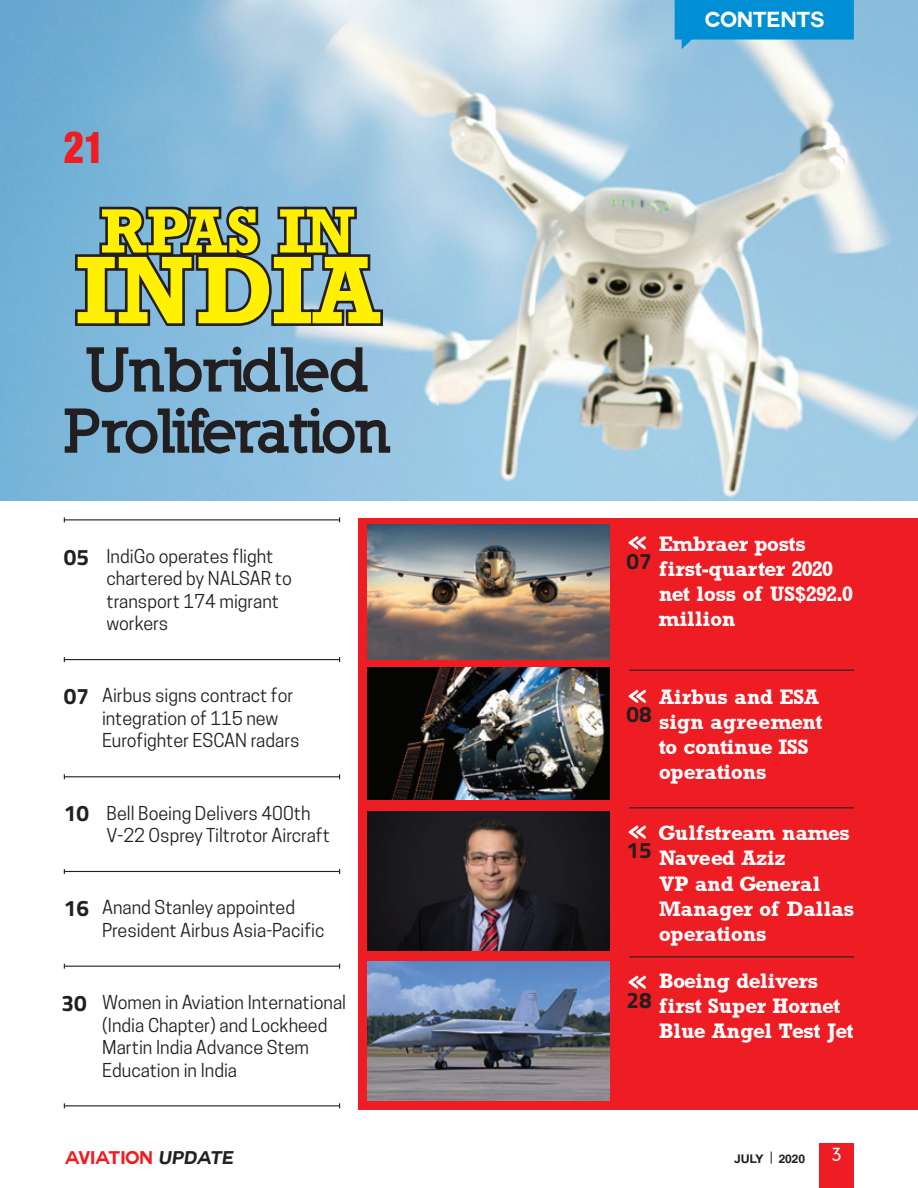
<style>
.page{position:relative;width:918px;height:1188px;background:#fff}
.page>*{position:absolute;margin:0;border:0;box-sizing:border-box;transform-origin:0 0}
.t1{font:700 96.75px "Astute S Si";color:#fff101}
.t2{font:700 63px "Astute S Si";color:#fff101}
.t3{font:900 59.55px/61.2px "Nilland";letter-spacing:-.035em;color:#231f20;text-align:center}
.t4{font:700 43.95px "Context Reprise Black Cond S Si";color:#ee1d23;scale:.89 1}
.t5{font:700 22.5px "Titillium Web";color:#231f20}
.t6{font:700 21.3px "Couture";color:#fff}
.t7{font:700 21px/25.2px "Astute S Si";color:#fff}
.t8{font:18px/22.5px "Cooper Hewitt";color:#231f20}
.t9{font:700 18px "Couture";color:#ee1d23}
.t10{font:300 18px "Reducto Light S Si";color:#fff}
.t11{font:700 12px "Couture";color:#231f20}
.s1{font-family:"Titillium Web";font-weight:700;font-size:22.5px}
.s2{font-style:italic;color:#231f20}
</style>
<div class="page">
<img style="left:0;top:0;width:918px;height:500px">
<div style="left:359px;top:519px;width:559px;height:591px;background:#ee1d23"></div>
<img style="left:368px;top:524px;width:241px;height:136px">
<img style="left:368px;top:962px;width:241px;height:139px">
<svg style="left:629px;top:536px;width:17px;height:14px"></svg>
<svg style="left:629px;top:689px;width:17px;height:14px"></svg>
<svg style="left:629px;top:825px;width:17px;height:14px"></svg>
<svg style="left:629px;top:975px;width:17px;height:14px"></svg>
<img style="left:368px;top:811px;width:241px;height:139px">
<hr style="left:64px;top:519px;width:276px;height:1px;background:#231f20">
<hr style="left:64px;top:659px;width:276px;height:1px;background:#231f20">
<hr style="left:629px;top:807px;width:225px;height:1px;background:#231f20">
<hr style="left:629px;top:670px;width:225px;height:1px;background:#231f20">
<hr style="left:629px;top:956px;width:225px;height:1px;background:#231f20">
<hr style="left:64px;top:776px;width:276px;height:1px;background:#231f20">
<hr style="left:64px;top:871px;width:276px;height:1px;background:#231f20">
<hr style="left:64px;top:966px;width:276px;height:1px;background:#231f20">
<hr style="left:64px;top:1105px;width:276px;height:1px;background:#231f20">
<img style="left:368px;top:667px;width:241px;height:133px">
<svg style="left:675px;top:0;width:179px;height:49px;background:#209ad7"></svg>
<div style="left:819px;top:1144px;width:35px;height:44px;background:#ee1d23"></div>
<svg style="left:771px;top:1152px;width:1px;height:12px"></svg>
<svg style="left:72px;top:203px;width:314px;height:126px;background:#5f7c8f"></svg>
<p class="t6" style="left:705px;top:9px;width:121px">CONTENTS</p>
<h3 class="t4" style="left:64px;top:120px;width:47px">21</h3>
<h2 class="t2" style="left:101px;top:193px;width:257px">RPAS IN</h2>
<h1 class="t1" style="left:77px;top:233px;width:306px">INDIA</h1>
<h3 class="t3" style="left:66px;top:339px;width:328px">Unbridled<br>Proliferation</h3>
<p class="t8" style="left:106px;top:545px;width:187px;text-indent:-43px"><span class="s1">05</span> IndiGo operates flight chartered by NALSAR to transport 174 migrant workers</p>
<p class="t5" style="left:627px;top:543px;width:27px">07</p>
<p class="t7" style="left:659px;top:531px;width:195px">Embraer posts first-quarter 2020 net loss of US$292.0 million</p>
<p class="t8" style="left:102px;top:684px;width:199px;text-indent:-38px"><span class="s1">07</span> Airbus signs contract for integration of 115 new<br>Eurofighter ESCAN radars</p>
<p class="t8" style="left:106px;top:802px;width:225px;text-indent:-43px"><span class="s1">10</span> Bell Boeing Delivers 400th<br>V-22 Osprey Tiltrotor Aircraft</p>
<p class="t8" style="left:102px;top:896px;width:224px;text-indent:-38px"><span class="s1">16</span> Anand Stanley appointed<br>President Airbus Asia-Pacific</p>
<p class="t5" style="left:627px;top:697px;width:27px">08</p>
<p class="t7" style="left:659px;top:684px;width:165px">Airbus and ESA sign agreement to continue ISS operations</p>
<p class="t5" style="left:627px;top:833px;width:27px">15</p>
<p class="t7" style="left:659px;top:820px;width:197px">Gulfstream names<br>Naveed Aziz<br>VP and General<br>Manager of Dallas operations</p>
<p class="t8" style="left:62px;top:991px;width:286px"><span class="s1">30</span> Women in Aviation International</p>
<p class="t5" style="left:627px;top:983px;width:27px">28</p>
<p class="t8" style="left:102px;top:1014px;width:227px">(India Chapter) and Lockheed<br>Martin India Advance Stem<br>Education in India</p>
<p class="t7" style="left:659px;top:968px;width:196px">Boeing delivers first Super Hornet<br>Blue Angel Test Jet</p>
<p class="t9" style="left:65px;top:1149px;width:170px">AVIATION <span class="s2">UPDATE</span></p>
<p class="t11" style="left:734px;top:1153px;width:31px">JULY</p>
<p class="t11" style="left:779px;top:1153px;width:28px">2020</p>
<p class="t10" style="left:832px;top:1143px;width:11px">3</p>
</div>
